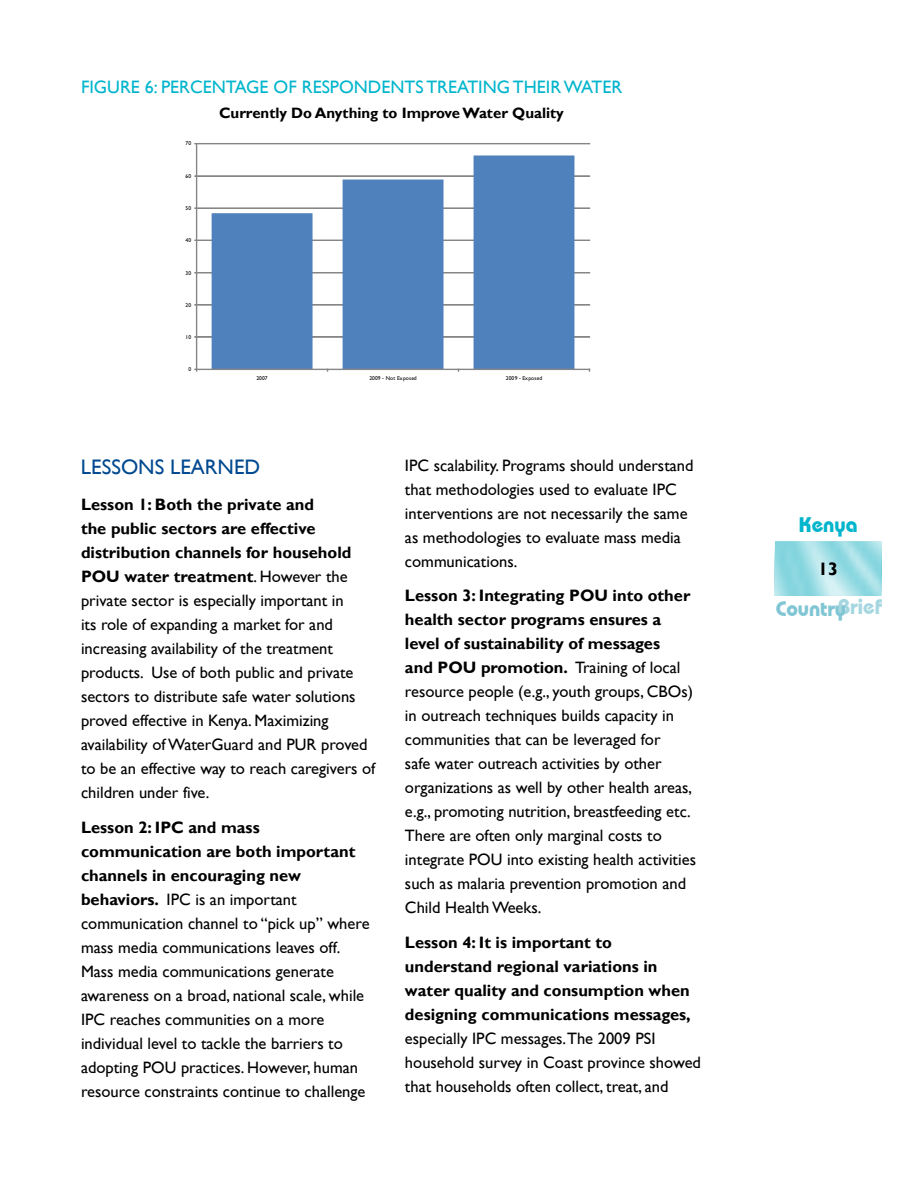
<style>
.page{position:relative;width:918px;height:1188px;background:#fff}
.page>*{position:absolute;margin:0;border:0;box-sizing:border-box;transform-origin:0 0}
.t1{font:21px "Gill Sans";color:#004990}
.t2{font:700 21px "Bauhaus IT Cby BT";letter-spacing:-.005em;color:#80c6d4}
.t3{font:700 21px "Bauhaus IT Cby BT";color:#00b5cc}
.t4{font:18px "Gill Sans";color:#00b5cc}
.t5{font:700 18px "Gill Sans";color:#000}
.t6{font:16.5px/24px "Gill Sans";color:#000}
.t7{font:700 16.5px/24px "Gill Sans";color:#000}
.t8{font:700 15px "Gill Sans";color:#000}
.t9{font:5.55px "Gill Sans";color:#000}
.t10{font:5.55px "Gill Sans";letter-spacing:.02em;color:#000}
.s1{font-weight:700}
.s2{color:#a6d7e1}
</style>
<div class="page">
<img style="left:774px;top:542px;width:108px;height:54px">
<div style="left:196px;top:337px;width:394px;height:1px;border:1px solid #868686"></div>
<div style="left:196px;top:305px;width:394px;height:1px;border:1px solid #868686"></div>
<div style="left:196px;top:273px;width:394px;height:1px;border:1px solid #868686"></div>
<div style="left:196px;top:240px;width:394px;height:1px;border:1px solid #868686"></div>
<div style="left:196px;top:208px;width:394px;height:1px;border:1px solid #868686"></div>
<div style="left:196px;top:176px;width:394px;height:1px;border:1px solid #868686"></div>
<div style="left:196px;top:143px;width:394px;height:1px;border:1px solid #868686"></div>
<svg style="left:212px;top:155px;width:362px;height:214px;fill:#4f81bd"></svg>
<div style="left:196px;top:144px;width:1px;height:225px;border:1px solid #868686"></div>
<div style="left:196px;top:369px;width:394px;height:1px;border:1px solid #868686"></div>
<p class="t4" style="left:81px;top:77px;width:543px">FIGURE 6: PERCENTAGE OF RESPONDENTS TREATING THEIR WATER</p>
<p class="t8" style="left:219px;top:104px;width:346px">Currently Do Anything to Improve Water Quality</p>
<p class="t9" style="left:186px;top:140px;width:7px">70</p>
<p class="t9" style="left:186px;top:173px;width:7px">60</p>
<p class="t9" style="left:186px;top:205px;width:7px">50</p>
<p class="t9" style="left:186px;top:237px;width:7px">40</p>
<p class="t9" style="left:186px;top:270px;width:7px">30</p>
<p class="t9" style="left:186px;top:302px;width:7px">20</p>
<p class="t9" style="left:186px;top:334px;width:7px">10</p>
<p class="t9" style="left:188px;top:366px;width:4px">0</p>
<p class="t9" style="left:256px;top:375px;width:13px">2007</p>
<p class="t9" style="left:369px;top:375px;width:49px">2009 - Not Exposed</p>
<p class="t10" style="left:506px;top:375px;width:38px">2009 - Exposed</p>
<p class="t1" style="left:81px;top:454px;width:181px">LESSONS LEARNED</p>
<p class="t6" style="left:81px;top:492px;width:296px"><span class="s1">Lesson 1: Both the private and<br>the public sectors are effective distribution channels for household POU water treatment</span>. However the private sector is especially important in<br>its role of expanding a market for and increasing availability of the treatment products. Use of both public and private sectors to distribute safe water solutions proved effective in Kenya. Maximizing availability of WaterGuard and PUR proved to be an effective way to reach caregivers of children under five.</p>
<p class="t6" style="left:81px;top:815px;width:290px"><span class="s1">Lesson 2: IPC and mass communication are both important channels in encouraging new behaviors.</span> IPC is an important communication channel to “pick up” where mass media communications leaves off.<br>Mass media communications generate awareness on a broad, national scale, while IPC reaches communities on a more individual level to tackle the barriers to adopting POU practices. However, human resource constraints continue to challenge</p>
<p class="t6" style="left:405px;top:453px;width:290px">IPC scalability. Programs should understand that methodologies used to evaluate IPC interventions are not necessarily the same as methodologies to evaluate mass media communications.</p>
<p class="t6" style="left:405px;top:584px;width:293px"><span class="s1">Lesson 3: Integrating POU into other health sector programs ensures a level of sustainability of messages<br>and POU promotion.</span> Training of local resource people (e.g., youth groups, CBOs) in outreach techniques builds capacity in communities that can be leveraged for<br>safe water outreach activities by other organizations as well by other health areas, e.g., promoting nutrition, breastfeeding etc.<br>There are often only marginal costs to integrate POU into existing health activities such as malaria prevention promotion and Child Health Weeks.</p>
<p class="t7" style="left:405px;top:931px;width:287px">Lesson 4: It is important to understand regional variations in water quality and consumption when designing communications messages,</p>
<p class="t6" style="left:405px;top:1027px;width:298px">especially IPC messages.The 2009 PSI household survey in Coast province showed that households often collect, treat, and</p>
<p class="t3" style="left:799px;top:512px;width:60px">Kenya</p>
<p class="t5" style="left:818px;top:558px;width:21px">13</p>
<p class="t2" style="left:776px;top:596px;width:108px">Country<span class="s2">Brief</span></p>
</div>
